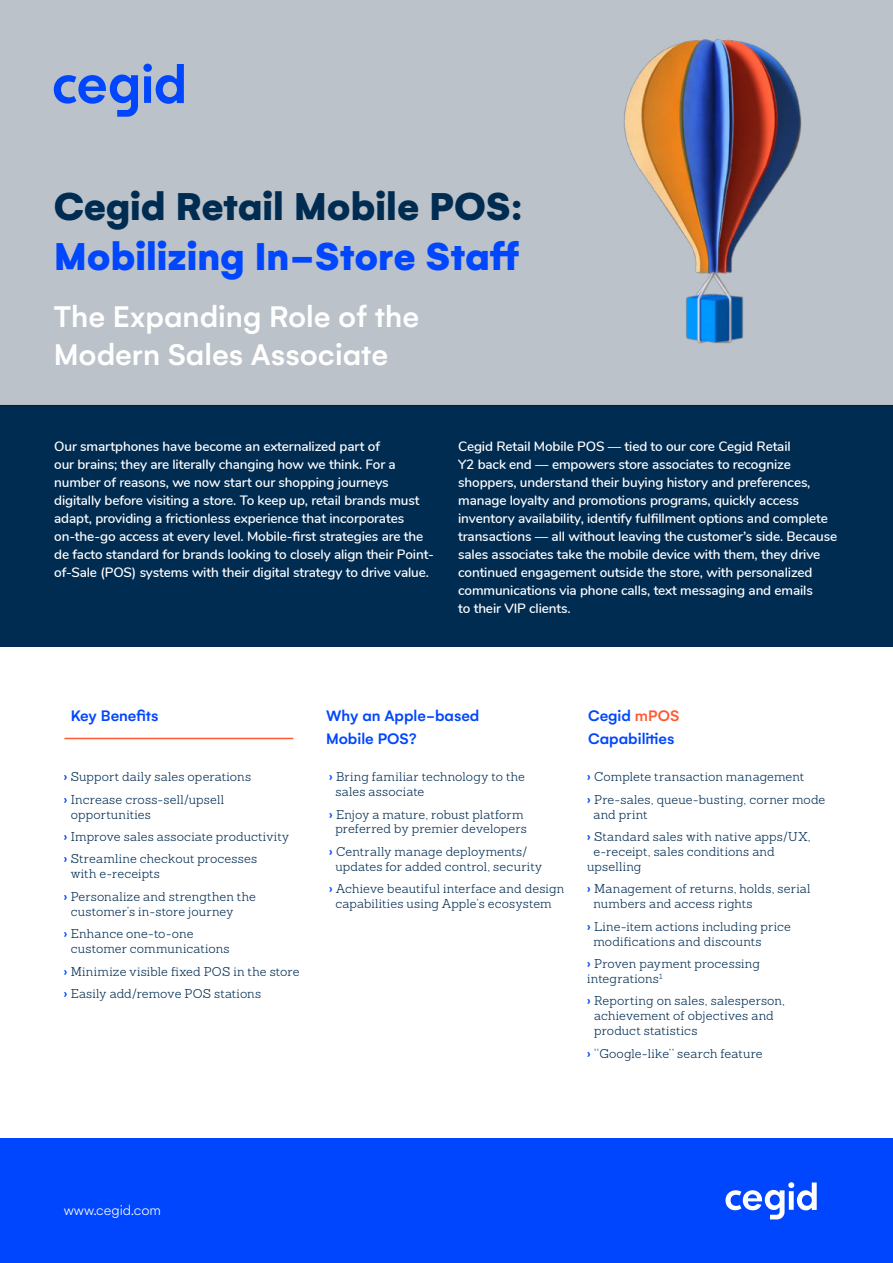
<style>
.page{position:relative;width:893px;height:1263px;background:#fff}
.page>*{position:absolute;margin:0;border:0;box-sizing:border-box;transform-origin:0 0}
.t1{font:900 42px/50.4px "Gelion";color:#0046fe}
.t2{font:500 32.4px/38.1px "Gelion";color:#fff}
.t3{font:500 16.5px/22.5px "Gelion";color:#0046fe}
.t4{font:300 15px "Gelion";color:#fff}
.t5{font:600 13.5px/18px "Nunito";letter-spacing:-.01em;color:#fff}
.t6{font:300 12.45px/15px "Sanchez";letter-spacing:.015em;color:#002c52}
.s1{color:#002c52}
.s2{color:#ff5c35}
.s3{font-family:"Gelion";font-weight:500;color:#0046fe}
</style>
<div class="page">
<div style="left:0;top:0;width:496px;height:406px;background:#bbc2c9"></div>
<div style="left:0;top:406px;width:893px;height:240px;background:#002c52"></div>
<svg style="left:54px;top:64px;width:130px;height:53px;background:#7b97db"></svg>
<div style="left:0;top:1139px;width:893px;height:124px;background:#0046fe"></div>
<svg style="left:725px;top:1182px;width:92px;height:37px"></svg>
<img style="left:496px;top:0;width:397px;height:406px">
<hr style="left:64px;top:738px;width:229px;height:1px;background:#ff5c35">
<p class="t1" style="left:54px;top:180px;width:471px"><span class="s1">Cegid Retail Mobile POS:<br></span>Mobilizing In-Store Staff</p>
<p class="t2" style="left:54px;top:297px;width:367px">The Expanding Role of the<br>Modern Sales Associate</p>
<p class="t5" style="left:54px;top:436px;width:381px">Our smartphones have become an externalized part of<br>our brains; they are literally changing how we think. For a number of reasons, we now start our shopping journeys digitally before visiting a store. To keep up, retail brands must adapt, providing a frictionless experience that incorporates on-the-go access at every level. Mobile-first strategies are the de facto standard for brands looking to closely align their Point&shy;of-Sale (POS) systems with their digital strategy to drive value.</p>
<p class="t5" style="left:458px;top:436px;width:380px">Cegid Retail Mobile POS — tied to our core Cegid Retail<br>Y2 back end — empowers store associates to recognize shoppers, understand their buying history and preferences, manage loyalty and promotions programs, quickly access inventory availability, identify fulfillment options and complete transactions — all without leaving the customer’s side. Because sales associates take the mobile device with them, they drive continued engagement outside the store, with personalized communications via phone calls, text messaging and emails<br>to their VIP clients.</p>
<p class="t3" style="left:71px;top:705px;width:89px">Key Benefits</p>
<p class="t3" style="left:326px;top:705px;width:155px">Why an Apple-based<br>Mobile POS?</p>
<p class="t3" style="left:588px;top:705px;width:93px">Cegid <span class="s2">mPOS<br></span>Capabilities</p>
<p class="t6" style="left:64px;top:769px;width:189px"><span class="s3">›</span> Support daily sales operations</p>
<p class="t6" style="left:71px;top:792px;width:155px;text-indent:-7px"><span class="s3">›</span> Increase cross-sell/upsell opportunities</p>
<p class="t6" style="left:64px;top:829px;width:227px"><span class="s3">›</span> Improve sales associate productivity</p>
<p class="t6" style="left:71px;top:851px;width:188px;text-indent:-7px"><span class="s3">›</span> Streamline checkout processes with e-receipts</p>
<p class="t6" style="left:71px;top:889px;width:187px;text-indent:-7px"><span class="s3">›</span> Personalize and strengthen the customer’s in-store journey</p>
<p class="t6" style="left:71px;top:926px;width:160px;text-indent:-7px"><span class="s3">›</span> Enhance one-to-one customer communications</p>
<p class="t6" style="left:64px;top:964px;width:237px"><span class="s3">›</span> Minimize visible fixed POS in the store</p>
<p class="t6" style="left:64px;top:986px;width:199px"><span class="s3">›</span> Easily add/remove POS stations</p>
<p class="t6" style="left:335px;top:769px;width:191px;text-indent:-6px"><span class="s3">›</span> Bring familiar technology to the sales associate</p>
<p class="t6" style="left:329px;top:806px;width:199px;text-align:center"><span class="s3">›</span> Enjoy a mature, robust platform preferred by premier developers</p>
<p class="t6" style="left:335px;top:844px;width:208px;text-indent:-6px"><span class="s3">›</span> Centrally manage deployments/ updates for added control, security</p>
<p class="t6" style="left:329px;top:881px;width:237px;text-align:center"><span class="s3">›</span> Achieve beautiful interface and design capabilities using Apple’s ecosystem</p>
<p class="t6" style="left:587px;top:769px;width:218px"><span class="s3">›</span> Complete transaction management</p>
<p class="t6" style="left:593px;top:792px;width:233px;text-indent:-6px"><span class="s3">›</span> Pre-sales, queue-busting, corner mode and print</p>
<p class="t6" style="left:587px;top:829px;width:225px"><span class="s3">›</span> Standard sales with native apps/UX,</p>
<p class="t6" style="left:593px;top:844px;width:183px">e-receipt, sales conditions and</p>
<p class="t6" style="left:587px;top:859px;width:56px">upselling</p>
<p class="t6" style="left:593px;top:881px;width:219px;text-indent:-6px"><span class="s3">›</span> Management of returns, holds, serial numbers and access rights</p>
<p class="t6" style="left:593px;top:919px;width:199px;text-indent:-6px"><span class="s3">›</span> Line-item actions including price modifications and discounts</p>
<p class="t6" style="left:587px;top:956px;width:174px"><span class="s3">›</span> Proven payment processing integrations<sup>1</sup></p>
<p class="t6" style="left:594px;top:993px;width:192px;text-indent:-7px"><span class="s3">›</span> Reporting on sales, salesperson, achievement of objectives and product statistics</p>
<p class="t6" style="left:587px;top:1046px;width:177px"><span class="s3">›</span> ‘‘Google-like’’ search feature</p>
<p class="t4" style="left:64px;top:1201px;width:99px">www.cegid.com</p>
</div>
